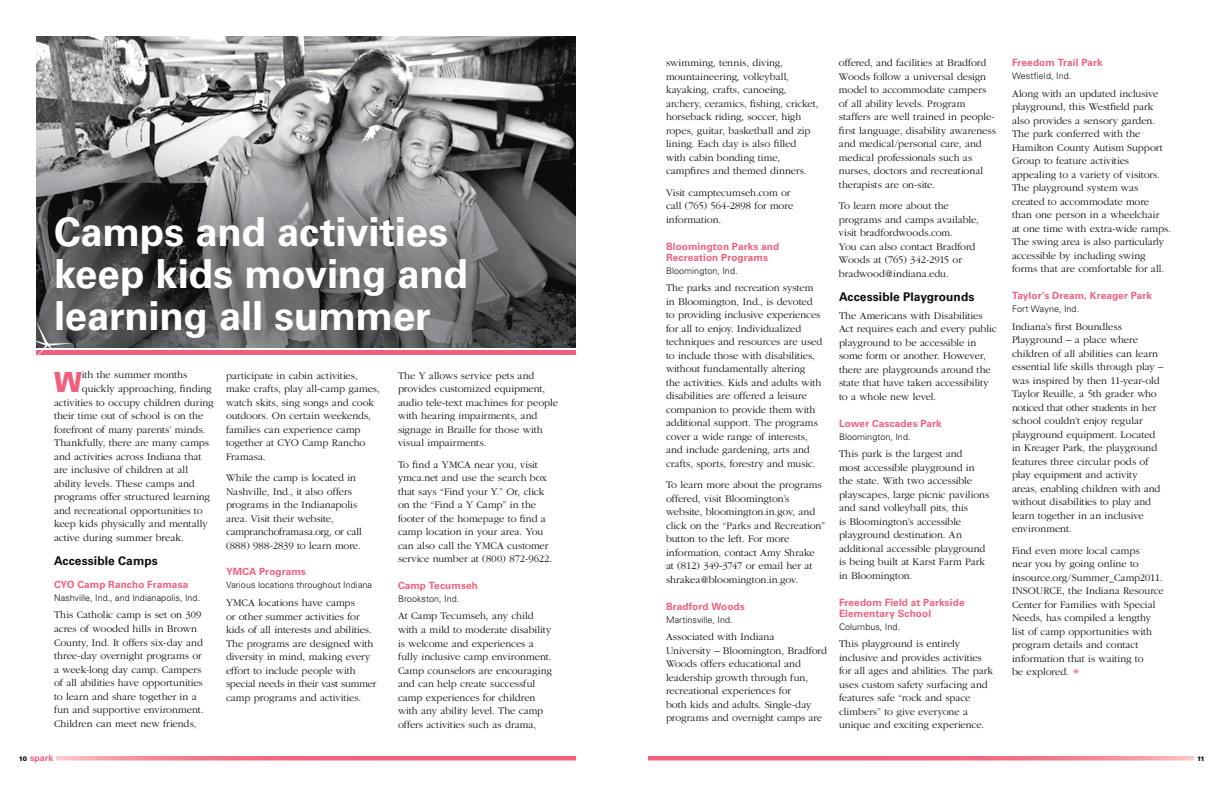
<style>
.page{position:relative;width:1224px;height:792px;background:#fff}
.page>*{position:absolute;margin:0;border:0;box-sizing:border-box;transform-origin:0 0}
.t1{font:700 40px/42px "Univers";letter-spacing:-.005em;color:#fff}
.t2{font:900 27.8px "Univers";color:#f0607c}
.t3{font:700 12px "Univers";letter-spacing:.005em;color:#0a0a0b}
.t4{font:300 10.5px/13.5px "Garamond";color:#0a0a0b}
.t5{font:700 10px/11px "Univers";letter-spacing:.01em;color:#f0607c}
.t6{font:300 9px "Univers";letter-spacing:.005em;color:#0a0a0b}
.t7{font:700 9px "Univers";letter-spacing:-.005em;color:#f0607c}
.t8{font:900 6.5px "Univers";color:#0a0a0b}
.s1{color:#f0607c}
.s2{font-weight:900;font-size:6.5px;color:#0a0a0b}
</style>
<div class="page">
<img style="left:36px;top:36px;width:540px;height:312px">
<hr style="left:36px;top:350px;width:540px;height:4px;background:#f0607c">
<svg style="left:36px;top:321px;width:37px;height:34px"></svg>
<svg style="left:56px;top:756px;width:520px;height:4px;background:#f27288"></svg>
<svg style="left:648px;top:756px;width:546px;height:4px;background:#f27187"></svg>
<h1 class="t1" style="left:54px;top:211px;width:416px">Camps and activities keep kids moving and learning all summer</h1>
<h2 class="t2" style="left:54px;top:365px;width:29px">W</h2>
<p class="t4" style="left:82px;top:369px;width:107px">ith the summer months</p>
<p class="t4" style="left:82px;top:382px;width:131px">quickly approaching, finding</p>
<p class="t4" style="left:54px;top:396px;width:161px">activities to occupy children during</p>
<p class="t4" style="left:54px;top:409px;width:151px">their time out of school is on the</p>
<p class="t4" style="left:54px;top:423px;width:153px">forefront of many parents’ minds.</p>
<p class="t4" style="left:54px;top:436px;width:157px">Thankfully, there are many camps</p>
<p class="t4" style="left:54px;top:450px;width:149px">and activities across Indiana that</p>
<p class="t4" style="left:54px;top:463px;width:136px">are inclusive of children at all</p>
<p class="t4" style="left:54px;top:477px;width:142px">ability levels. These camps and</p>
<p class="t4" style="left:54px;top:490px;width:158px">programs offer structured learning</p>
<p class="t4" style="left:54px;top:504px;width:150px">and recreational opportunities to</p>
<p class="t4" style="left:54px;top:517px;width:155px">keep kids physically and mentally</p>
<p class="t4" style="left:54px;top:531px;width:131px">active during summer break.</p>
<p class="t3" style="left:54px;top:554px;width:105px">Accessible Camps</p>
<p class="t5" style="left:54px;top:579px;width:136px">CYO Camp Rancho Framasa</p>
<p class="t6" style="left:54px;top:592px;width:148px">Nashville, Ind., and Indianapolis, Ind.</p>
<p class="t4" style="left:54px;top:609px;width:151px">This Catholic camp is set on 309 acres of wooded hills in Brown<br>County, Ind. It offers six-day and three-day overnight programs or a week-long day camp. Campers of all abilities have opportunities to learn and share together in a fun and supportive environment.<br>Children can meet new friends,</p>
<p class="t4" style="left:226px;top:369px;width:155px">participate in cabin activities, make crafts, play all-camp games, watch skits, sing songs and cook outdoors. On certain weekends, families can experience camp together at CYO Camp Rancho<br>Framasa.</p>
<p class="t4" style="left:226px;top:471px;width:137px">While the camp is located in<br>Nashville, Ind., it also offers programs in the Indianapolis area. Visit their website, campranchoframasa.org, or call (888) 988-2839 to learn more.</p>
<p class="t5" style="left:226px;top:567px;width:81px">YMCA Programs</p>
<p class="t6" style="left:226px;top:580px;width:148px">Various locations throughout Indiana</p>
<p class="t4" style="left:226px;top:596px;width:152px">YMCA locations have camps<br>or other summer activities for kids of all interests and abilities.<br>The programs are designed with diversity in mind, making every effort to include people with special needs in their vast summer camp programs and activities.</p>
<p class="t4" style="left:398px;top:369px;width:161px">The Y allows service pets and provides customized equipment, audio tele-text machines for people with hearing impairments, and signage in Braille for those with visual impairments.</p>
<p class="t4" style="left:398px;top:458px;width:156px">To find a YMCA near you, visit ymca.net and use the search box that says “Find your Y.” Or, click on the “Find a Y Camp” in the footer of the homepage to find a camp location in your area. You can also call the YMCA customer service number at (800) 872-9622.</p>
<p class="t5" style="left:398px;top:580px;width:82px">Camp Tecumseh</p>
<p class="t6" style="left:398px;top:593px;width:63px">Brookston, Ind.</p>
<p class="t4" style="left:398px;top:610px;width:155px">At Camp Tecumseh, any child with a mild to moderate disability is welcome and experiences a fully inclusive camp environment.<br>Camp counselors are encouraging and can help create successful camp experiences for children with any ability level. The camp offers activities such as drama,</p>
<p class="t4" style="left:666px;top:56px;width:154px">swimming, tennis, diving, mountaineering, volleyball, kayaking, crafts, canoeing, archery, ceramics, fishing, cricket, horseback riding, soccer, high ropes, guitar, basketball and zip lining. Each day is also filled with cabin bonding time, campfires and themed dinners.</p>
<p class="t4" style="left:666px;top:186px;width:129px">Visit camptecumseh.com or call (765) 564-2898 for more information.</p>
<p class="t5" style="left:666px;top:241px;width:115px">Bloomington Parks and<br>Recreation Programs</p>
<p class="t6" style="left:666px;top:265px;width:73px">B loomington, Ind.</p>
<p class="t4" style="left:666px;top:281px;width:158px">The parks and recreation system in Bloomington, Ind., is devoted to providing inclusive experiences for all to enjoy. Individualized techniques and resources are used to include those with disabilities, without fundamentally altering<br>the activities. Kids and adults with disabilities are offered a leisure companion to provide them with additional support. The programs cover a wide range of interests, and include gardening, arts and crafts, sports, forestry and music.</p>
<p class="t4" style="left:666px;top:478px;width:161px">To learn more about the programs offered, visit Bloomington’s website, bloomington.in.gov, and click on the “Parks and Recreation” button to the left. For more information, contact Amy Shrake at (812) 349-3747 or email her at shrakea@bloomington.in.gov.</p>
<p class="t5" style="left:666px;top:601px;width:80px">Bradford Woods</p>
<p class="t6" style="left:666px;top:614px;width:68px">Martinsville, Ind.</p>
<p class="t4" style="left:666px;top:630px;width:162px">Associated with Indiana<br>University – Bloomington, Bradford<br>Woods offers educational and leadership growth through fun, recreational experiences for<br>both kids and adults. Single-day programs and overnight camps are</p>
<p class="t4" style="left:839px;top:56px;width:158px">offered, and facilities at Bradford<br>Woods follow a universal design model to accommodate campers of all ability levels. Program staffers are well trained in people&shy;first language, disability awareness and medical/personal care, and medical professionals such as nurses, doctors and recreational therapists are on-site.</p>
<p class="t4" style="left:839px;top:199px;width:142px">To learn more about the programs and camps available, visit bradfordwoods.com.<br>You can also contact Bradford<br>Woods at (765) 342-2915 or bradwood@indiana.edu.</p>
<p class="t3" style="left:839px;top:290px;width:137px">Accessible Playgrounds</p>
<p class="t4" style="left:839px;top:309px;width:159px">The Americans with Disabilities<br>Act requires each and every public playground to be accessible in some form or another. However, there are playgrounds around the state that have taken accessibility to a whole new level.</p>
<p class="t5" style="left:839px;top:418px;width:104px">Lower Cascades Park</p>
<p class="t6" style="left:839px;top:431px;width:73px">B loomington, Ind.</p>
<p class="t4" style="left:839px;top:447px;width:152px">This park is the largest and<br>most accessible playground in the state. With two accessible playscapes, large picnic pavilions and sand volleyball pits, this<br>is Bloomington’s accessible playground destination. An additional accessible playground is being built at Karst Farm Park in Bloomington.</p>
<p class="t5" style="left:839px;top:597px;width:127px">Freedom Field at Parkside<br>Elementary School</p>
<p class="t6" style="left:839px;top:621px;width:63px">Columbus, Ind.</p>
<p class="t4" style="left:839px;top:637px;width:156px">This playground is entirely inclusive and provides activities for all ages and abilities. The park uses custom safety surfacing and features safe “rock and space climbers” to give everyone a unique and exciting experience.</p>
<p class="t5" style="left:1012px;top:57px;width:92px">Freedom Trail Park</p>
<p class="t6" style="left:1012px;top:70px;width:61px">Westfield, Ind.</p>
<p class="t4" style="left:1012px;top:87px;width:161px">Along with an updated inclusive playground, this Westfield park also provides a sensory garden.<br>The park conferred with the<br>Hamilton County Autism Support<br>Group to feature activities appealing to a variety of visitors.<br>The playground system was created to accommodate more than one person in a wheelchair<br>at one time with extra-wide ramps.<br>The swing area is also particularly accessible by including swing forms that are comfortable for all.</p>
<p class="t5" style="left:1012px;top:290px;width:141px">Taylor’s Dream, Kreager Park</p>
<p class="t6" style="left:1012px;top:303px;width:69px">Fort Wayne, Ind.</p>
<p class="t4" style="left:1012px;top:320px;width:153px">Indiana’s first Boundless<br>Playground – a place where children of all abilities can learn essential life skills through play – was inspired by then 11-year-old<br>Taylor Reuille, a 5th grader who noticed that other students in her school couldn’t enjoy regular playground equipment. Located in Kreager Park, the playground features three circular pods of play equipment and activity areas, enabling children with and without disabilities to play and learn together in an inclusive environment.</p>
<p class="t4" style="left:1012px;top:544px;width:153px">Find even more local camps<br>near you by going online to insource.org/Summer_Camp2011.<br>INSOURCE, the Indiana Resource<br>Center for Families with Special<br>Needs, has compiled a lengthy list of camp opportunities with program details and contact information that is waiting to<br>be explored. <span class="s1">✴</span></p>
<p class="t7" style="left:19px;top:752px;width:36px"><span class="s2">10</span> spark</p>
<p class="t8" style="left:1197px;top:754px;width:9px">11</p>
</div>
